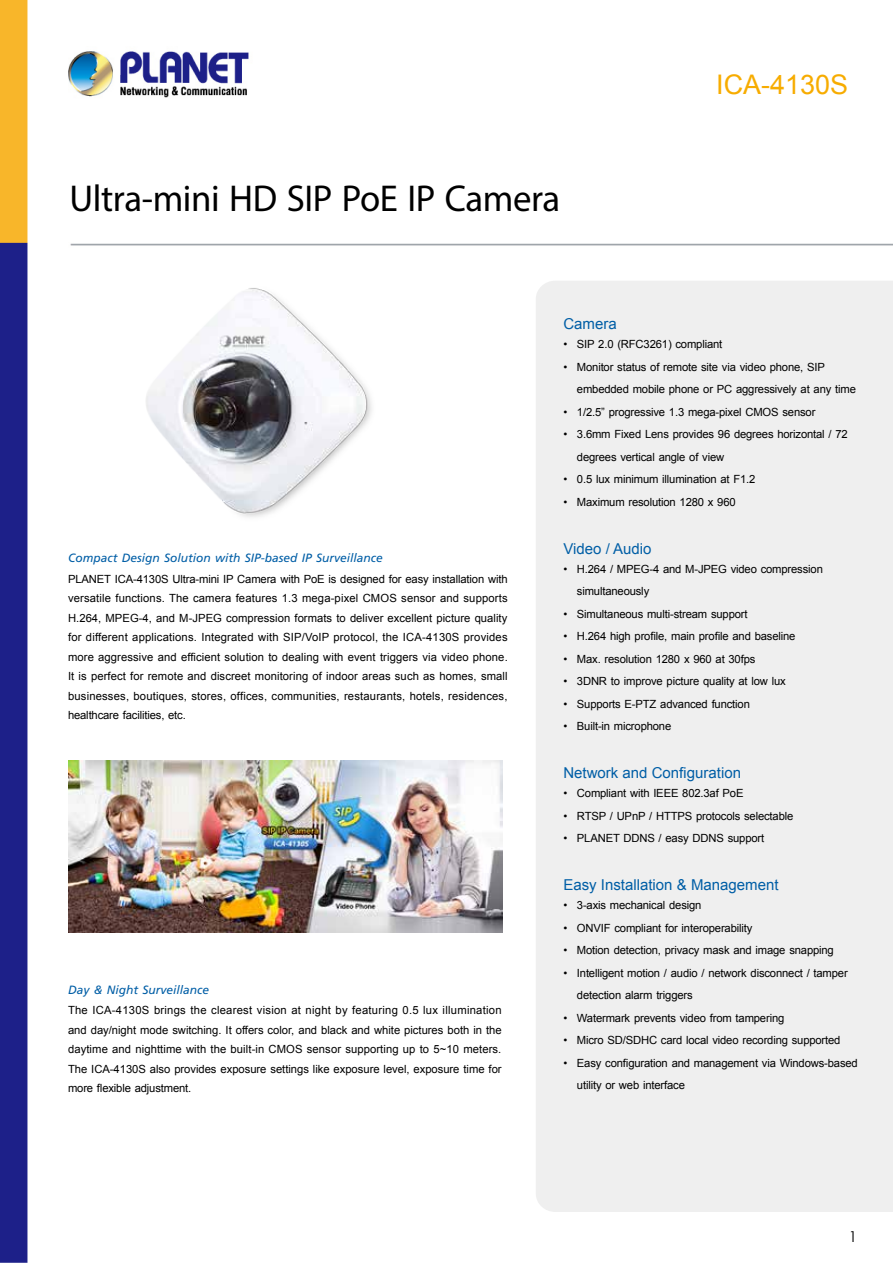
<style>
.page{position:relative;width:893px;height:1263px;background:#fff}
.page>*{position:absolute;margin:0;border:0;box-sizing:border-box;transform-origin:0 0}
.t1{font:37.5px "Myriad Pro";letter-spacing:-.01em;color:#000}
.t2{font:27px "Arial";color:#f7ac00}
.t3{font:15px "Arial";color:#005ea6}
.t4{font:15px "Century Gothic";color:#000}
.t5{font:italic 12px "Frutiger";color:#005ea6}
.t6{font:11.25px/19.5px "Arial";letter-spacing:-.015em;color:#000}
</style>
<div class="page">
<img style="left:0;top:0;width:893px;height:1263px">
<div style="left:536px;top:281px;width:357px;height:931px;background:#efefef"></div>
<img style="left:68px;top:761px;width:434px;height:171px">
<img style="left:132px;top:275px;width:257px;height:254px">
<h1 class="t1" style="left:69px;top:175px;width:492px">Ultra-mini HD SIP PoE IP Camera</h1>
<h2 class="t2" style="left:716px;top:67px;width:134px">ICA-4130S</h2>
<p class="t5" style="left:68px;top:551px;width:316px">Compact Design Solution with SIP-based IP Surveillance</p>
<p class="t6" style="left:68px;top:569px;width:441px;text-align:justify">PLANET ICA-4130S Ultra-mini IP Camera with PoE is designed for easy installation with versatile functions. The camera features 1.3 mega-pixel CMOS sensor and supports H.264, MPEG-4, and M-JPEG compression formats to deliver excellent picture quality for different applications. Integrated with SIP/VoIP protocol, the ICA-4130S provides more aggressive and efficient solution to dealing with event triggers via video phone.<br>It is perfect for remote and discreet monitoring of indoor areas such as homes, small businesses, boutiques, stores, offices, communities, restaurants, hotels, residences, healthcare facilities, etc.</p>
<p class="t5" style="left:68px;top:983px;width:143px">Day &amp; Night Surveillance</p>
<p class="t6" style="left:68px;top:1001px;width:435px;text-align:justify">The ICA-4130S brings the clearest vision at night by featuring 0.5 lux illumination and day/night mode switching. It offers color, and black and white pictures both in the daytime and nighttime with the built-in CMOS sensor supporting up to 5~10 meters.<br>The ICA-4130S also provides exposure settings like exposure level, exposure time for more flexible adjustment.</p>
<h3 class="t3" style="left:563px;top:314px;width:55px">Camera</h3>
<p class="t6" style="left:563px;top:334px;width:160px">• SIP 2.0 (RFC3261) compliant</p>
<p class="t6" style="left:577px;top:355px;width:280px;line-height:22.5px;text-indent:-14px">• Monitor status of remote site via video phone, SIP embedded mobile phone or PC aggressively at any time</p>
<p class="t6" style="left:563px;top:402px;width:253px">• 1/2.5” progressive 1.3 mega-pixel CMOS sensor</p>
<p class="t6" style="left:577px;top:423px;width:272px;line-height:22.5px;text-indent:-14px">• 3.6mm Fixed Lens provides 96 degrees horizontal / 72 degrees vertical angle of view</p>
<p class="t6" style="left:563px;top:469px;width:194px">• 0.5 lux minimum illumination at F1.2</p>
<p class="t6" style="left:563px;top:492px;width:174px">• Maximum resolution 1280 x 960</p>
<h3 class="t3" style="left:563px;top:539px;width:90px">Video / Audio</h3>
<p class="t6" style="left:577px;top:557px;width:247px;line-height:22.5px;text-indent:-14px">• H.264 / MPEG-4 and M-JPEG video compression simultaneously</p>
<p class="t6" style="left:563px;top:604px;width:186px">• Simultaneous multi-stream support</p>
<p class="t6" style="left:563px;top:626px;width:234px">• H.264 high profile, main profile and baseline</p>
<p class="t6" style="left:563px;top:649px;width:193px">• Max. resolution 1280 x 960 at 30fps</p>
<p class="t6" style="left:563px;top:671px;width:224px">• 3DNR to improve picture quality at low lux</p>
<p class="t6" style="left:563px;top:694px;width:188px">• Supports E-PTZ advanced function</p>
<p class="t6" style="left:563px;top:716px;width:109px">• Built-in microphone</p>
<h3 class="t3" style="left:563px;top:763px;width:179px">Network and Configuration</h3>
<p class="t6" style="left:563px;top:783px;width:182px">• Compliant with IEEE 802.3af PoE</p>
<p class="t6" style="left:563px;top:806px;width:231px">• RTSP / UPnP / HTTPS protocols selectable</p>
<p class="t6" style="left:563px;top:828px;width:202px">• PLANET DDNS / easy DDNS support</p>
<h3 class="t3" style="left:563px;top:875px;width:217px">Easy Installation &amp; Management</h3>
<p class="t6" style="left:563px;top:895px;width:140px">• 3-axis mechanical design</p>
<p class="t6" style="left:563px;top:918px;width:190px">• ONVIF compliant for interoperability</p>
<p class="t6" style="left:563px;top:940px;width:272px">• Motion detection, privacy mask and image snapping</p>
<p class="t6" style="left:577px;top:961px;width:272px;line-height:22.5px;text-indent:-14px">• Intelligent motion / audio / network disconnect / tamper detection alarm triggers</p>
<p class="t6" style="left:563px;top:1008px;width:222px">• Watermark prevents video from tampering</p>
<p class="t6" style="left:563px;top:1030px;width:279px">• Micro SD/SDHC card local video recording supported</p>
<p class="t6" style="left:577px;top:1051px;width:282px;line-height:22.5px;text-indent:-14px">• Easy configuration and management via Windows-based utility or web interface</p>
<h3 class="t4" style="left:849px;top:1227px;width:10px">1</h3>
</div>
